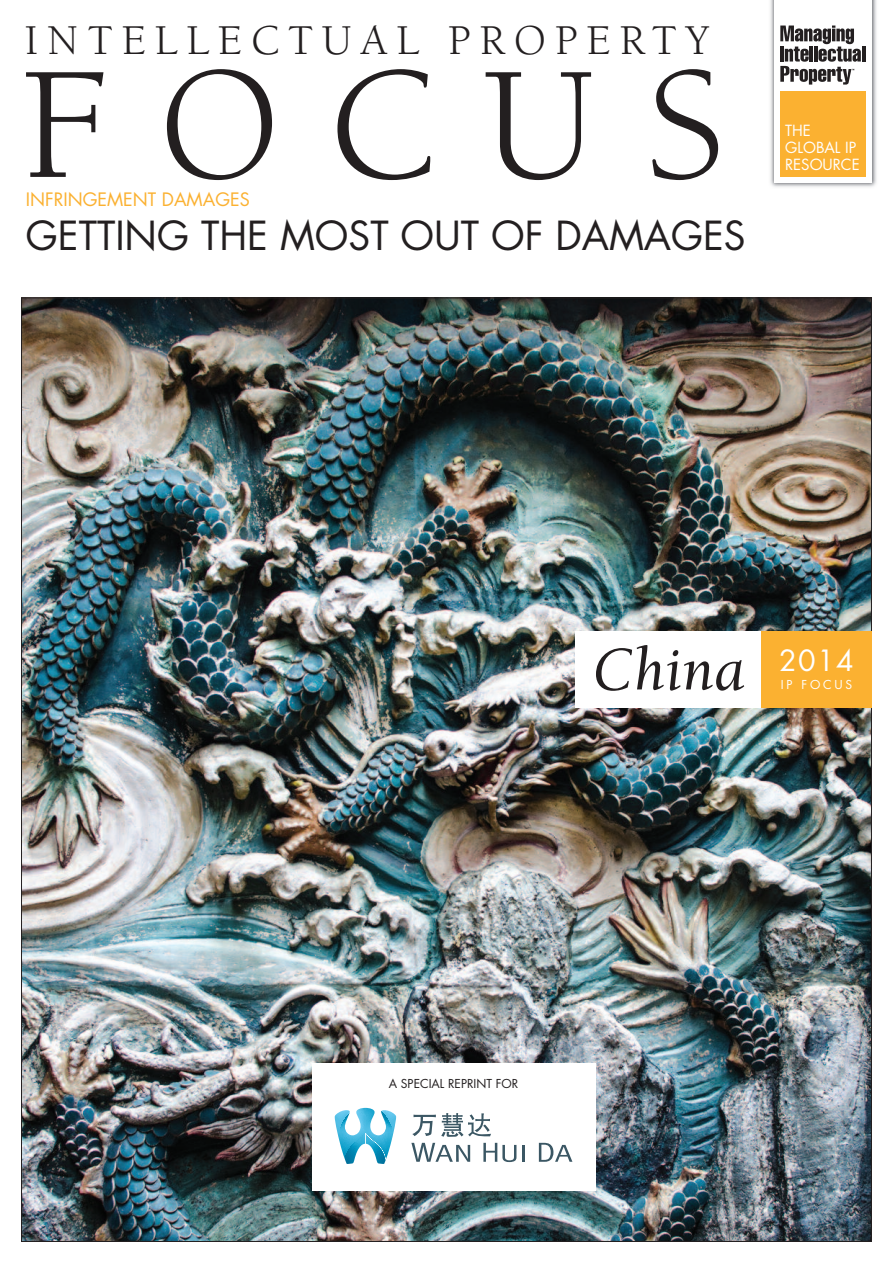
<style>
.page{position:relative;width:893px;height:1263px;background:#fff}
.page>*{position:absolute;margin:0;border:0;box-sizing:border-box;transform-origin:0 0}
.t1{font:164.7px "Berkeley";letter-spacing:.295em;color:#231f20}
.t2{font:italic 63px "Berkeley";color:#231f20}
.t3{font:43.65px "Berkeley";letter-spacing:.205em;color:#231f20}
.t4{font:39px "Futura";color:#231f20}
.t5{font:28.5px "Futura";color:#fff}
.t6{font:18px "Futura";color:#fbb131}
.t7{font:15px/17.1px "Futura";color:#fff}
.t8{font:12px "Futura";color:#231f20}
.t9{font:12px "Futura";letter-spacing:.23em;color:#fff}
</style>
<div class="page">
<img style="left:23px;top:300px;width:847px;height:940px">
<img style="left:770px;top:0;width:107px;height:187px">
<div style="left:774px;top:0;width:98px;height:183px;background:#fff"></div>
<hr style="left:862px;top:46px;width:3px;height:16px;background:#231f20">
<svg style="left:780px;top:26px;width:81px;height:59px"></svg>
<div style="left:780px;top:91px;width:85px;height:85px;background:#fbb131"></div>
<div style="left:761px;top:631px;width:111px;height:77px;background:#fbb131"></div>
<div style="left:575px;top:631px;width:186px;height:77px;background:#fff"></div>
<div style="left:312px;top:1063px;width:283px;height:128px;background:#fff"></div>
<svg style="left:335px;top:1108px;width:61px;height:56px"></svg>
<svg style="left:411px;top:1143px;width:59px;height:19px"></svg>
<svg style="left:483px;top:1143px;width:33px;height:19px"></svg>
<hr style="left:522px;top:1145px;width:3px;height:17px;background:#3b5764">
<svg style="left:539px;top:1143px;width:33px;height:19px"></svg>
<svg style="left:412px;top:1113px;width:79px;height:24px"></svg>
<p class="t3" style="left:25px;top:23px;width:686px">INTELLECTUAL PROPERTY</p>
<h1 class="t1" style="left:21px;top:61px;width:705px">FOCUS</h1>
<p class="t6" style="left:26px;top:191px;width:225px">INFRINGEMENT DAMAGES</p>
<p class="t4" style="left:26px;top:217px;width:721px">GETTING THE MOST OUT OF DAMAGES</p>
<p class="t7" style="left:785px;top:123px;width:73px">THE<br>GLOBAL IP</p>
<p class="t7" style="left:785px;top:157px;width:76px">RESOURCE</p>
<h2 class="t2" style="left:593px;top:645px;width:153px">China</h2>
<p class="t5" style="left:779px;top:647px;width:76px">2014</p>
<p class="t9" style="left:781px;top:679px;width:73px">IP FOCUS</p>
<p class="t8" style="left:389px;top:1078px;width:131px">A SPECIAL REPRINT FOR</p>
</div>
